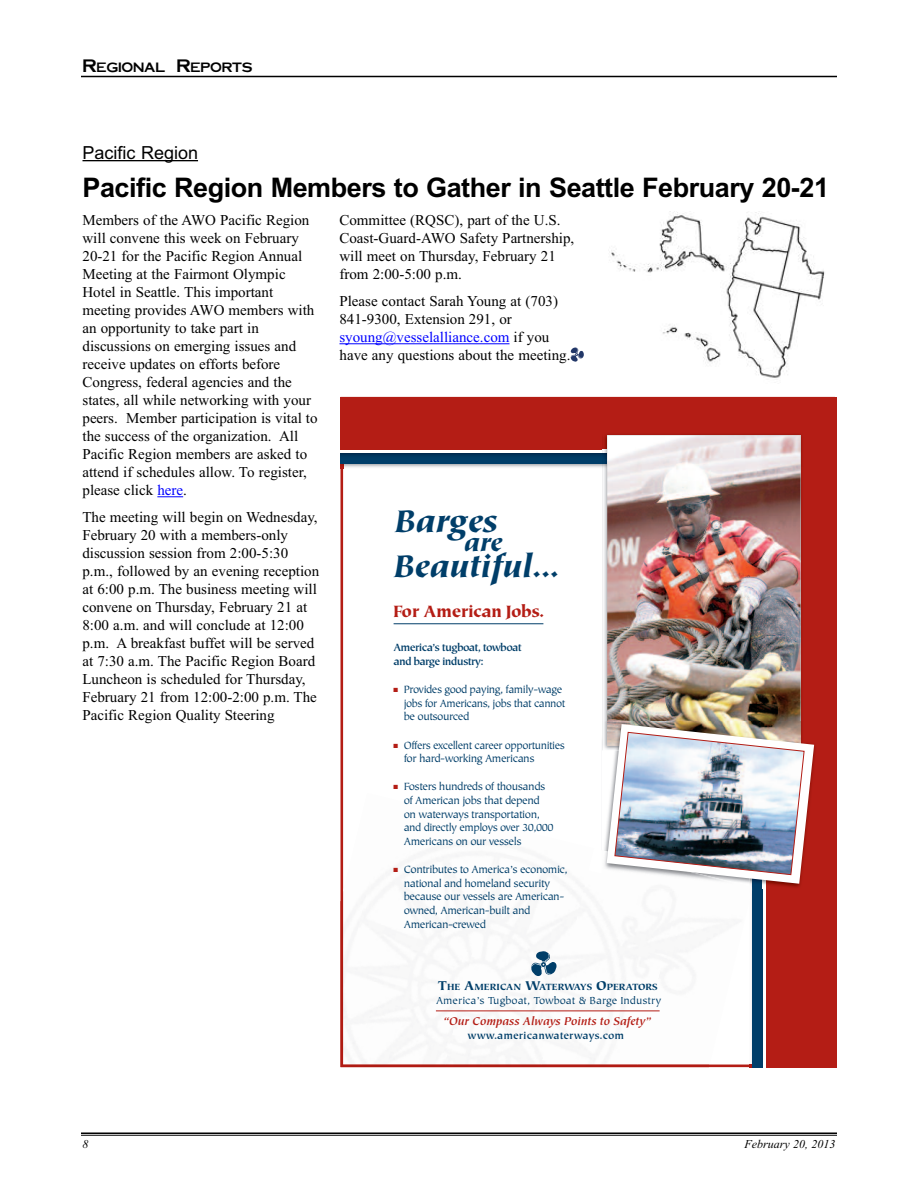
<style>
.page{position:relative;width:918px;height:1188px;background:#fff}
.page>*{position:absolute;margin:0;border:0;box-sizing:border-box;transform-origin:0 0}
.t1{font:italic 900 34.95px "Tiepolo";color:#003e69}
.t2{font:italic 900 27.9px "Tiepolo";color:#003e69}
.t3{font:700 27px "Arial";letter-spacing:-.015em;color:#000}
.t4{font:900 18.45px "Tiepolo";letter-spacing:-.03em;color:#b41d15}
.t5{font:18px "Arial";color:#000}
.t6{font:15px/18px "Times New Roman";color:#000}
.t7{font:13.5px "Cornerstone";color:#000}
.t8{font:italic 700 12.6px "Tiepolo";color:#b41d15}
.t9{font:italic 12px "Times New Roman";color:#000}
.t10{font:11.7px/13.6px "Tiepolo";letter-spacing:-.04em;color:#003e69}
.t11{font:700 11.7px/13.6px "Tiepolo";letter-spacing:-.06em;color:#003e69}
.t12{font:11.4px "Tiepolo";color:#003e69}
.t13{font:700 11.4px "Tiepolo";color:#003e69}
.t14{font:900 10.05px "Tiepolo";color:#003e69}
.s1{font-size:18px}
.s2{color:#00f}
.s3{font-size:14.25px}
</style>
<div class="page">
<hr style="left:81px;top:1132px;width:756px;height:2px;background:#000">
<hr style="left:81px;top:1135px;width:756px;height:1px;background:#000">
<hr style="left:81px;top:76px;width:756px;height:1px;background:#000">
<svg style="left:157px;top:496px;width:26px;height:1px"></svg>
<hr style="left:339px;top:343px;width:171px;height:1px;background:#00f">
<hr style="left:82px;top:160px;width:116px;height:1px;background:#000">
<img style="left:710px;top:901px;width:42px;height:166px">
<div style="left:752px;top:397px;width:81px;height:670px;background:#003e69"></div>
<img style="left:343px;top:464px;width:259px;height:5px">
<svg style="left:341px;top:397px;width:494px;height:67px;background:#003963"></svg>
<div style="left:341px;top:397px;width:496px;height:54px;background:#b41d15"></div>
<hr style="left:341px;top:450px;width:496px;height:3px;background:#fff">
<img style="left:341px;top:798px;width:103px;height:93px">
<img style="left:343px;top:793px;width:47px;height:98px">
<img style="left:341px;top:891px;width:369px;height:176px">
<div style="left:764px;top:397px;width:73px;height:670px;background:#b41d15"></div>
<hr style="left:763px;top:397px;width:3px;height:670px;background:#fff">
<div style="left:680px;top:397px;width:157px;height:70px;background:#b41d15"></div>
<hr style="left:436px;top:1010px;width:224px;height:1px;background:#b41d15">
<svg style="left:530px;top:951px;width:28px;height:26px"></svg>
<hr style="left:394px;top:623px;width:149px;height:1px;background:#003e69">
<img style="left:602px;top:469px;width:5px;height:253px">
<img style="left:602px;top:434px;width:78px;height:16px">
<svg style="left:602px;top:450px;width:5px;height:19px"></svg>
<img style="left:801px;top:467px;width:1px;height:255px">
<img style="left:607px;top:435px;width:194px;height:289px">
<img style="left:604px;top:850px;width:3px;height:19px">
<img style="left:602px;top:722px;width:148px;height:28px">
<img style="left:766px;top:722px;width:36px;height:2px">
<img style="left:607px;top:724px;width:207px;height:177px">
<img style="left:611px;top:212px;width:214px;height:166px">
<img style="left:570px;top:347px;width:14px;height:14px">
<svg style="left:394px;top:868px;width:4px;height:4px"></svg>
<p class="t7" style="left:82px;top:60px;width:172px"><span class="s1">R</span>EGIONAL <span class="s1">R</span>EPORTS</p>
<p class="t5" style="left:82px;top:142px;width:117px">Pacific Region</p>
<h3 class="t3" style="left:82px;top:172px;width:748px">Pacific Region Members to Gather in Seattle February 20-21</h3>
<p class="t6" style="left:82px;top:211px;width:237px">Members of the AWO Pacific Region will convene this week on February 20-21 for the Pacific Region Annual Meeting at the Fairmont Olympic Hotel in Seattle. This important meeting provides AWO members with an opportunity to take part in discussions on emerging issues and receive updates on efforts before Congress, federal agencies and the states, all while networking with your peers. Member participation is vital to the success of the organization. All Pacific Region members are asked to attend if schedules allow. To register, please click <span class="s2">here</span>.</p>
<p class="t6" style="left:82px;top:508px;width:238px">The meeting will begin on Wednesday, February 20 with a members-only discussion session from 2:00-5:30 p.m., followed by an evening reception at 6:00 p.m. The business meeting will convene on Thursday, February 21 at 8:00 a.m. and will conclude at 12:00 p.m. A breakfast buffet will be served at 7:30 a.m. The Pacific Region Board Luncheon is scheduled for Thursday, February 21 from 12:00-2:00 p.m. The Pacific Region Quality Steering</p>
<p class="t6" style="left:339px;top:211px;width:236px">Committee (RQSC), part of the U.S.<br>Coast-Guard-AWO Safety Partnership, will meet on Thursday, February 21 from 2:00-5:00 p.m.</p>
<p class="t6" style="left:339px;top:292px;width:233px">Please contact Sarah Young at (703)<br>841-9300, Extension 291, or <span class="s2">syoung@vesselalliance.com</span> if you have any questions about the meeting.</p>
<h1 class="t1" style="left:394px;top:508px;width:105px">Barges</h1>
<h2 class="t2" style="left:464px;top:532px;width:40px">are</h2>
<h1 class="t1" style="left:394px;top:553px;width:168px">Beautiful...</h1>
<p class="t4" style="left:393px;top:604px;width:152px">For American Jobs.</p>
<p class="t11" style="left:393px;top:642px;width:130px">America’s tugboat, towboat and barge industry:</p>
<p class="t10" style="left:404px;top:684px;width:163px">Provides good paying, family-wage jobs for Americans, jobs that cannot be outsourced</p>
<p class="t10" style="left:404px;top:739px;width:163px">Offers excellent career opportunities for hard-working Americans</p>
<p class="t10" style="left:404px;top:781px;width:152px">Fosters hundreds of thousands of American jobs that depend on waterways transportation, and directly employs over 30,000<br>Americans on our vessels</p>
<p class="t10" style="left:404px;top:864px;width:165px">Contributes to America’s economic, national and homeland security because our vessels are American&shy;owned, American-built and<br>American-crewed</p>
<p class="t14" style="left:438px;top:983px;width:221px"><span class="s3">T</span>HE <span class="s3">A</span>MERICAN <span class="s3">W</span>ATERWAYS <span class="s3">O</span>PERATORS</p>
<p class="t12" style="left:436px;top:996px;width:227px">America’s Tugboat, Towboat &amp; Barge Industry</p>
<p class="t8" style="left:443px;top:1016px;width:210px">“Our Compass Always Points to Safety”</p>
<p class="t13" style="left:468px;top:1031px;width:158px">www.americanwaterways.com</p>
<p class="t9" style="left:82px;top:1137px;width:7px">8</p>
<p class="t9" style="left:745px;top:1137px;width:92px">February 20, 2013</p>
</div>
